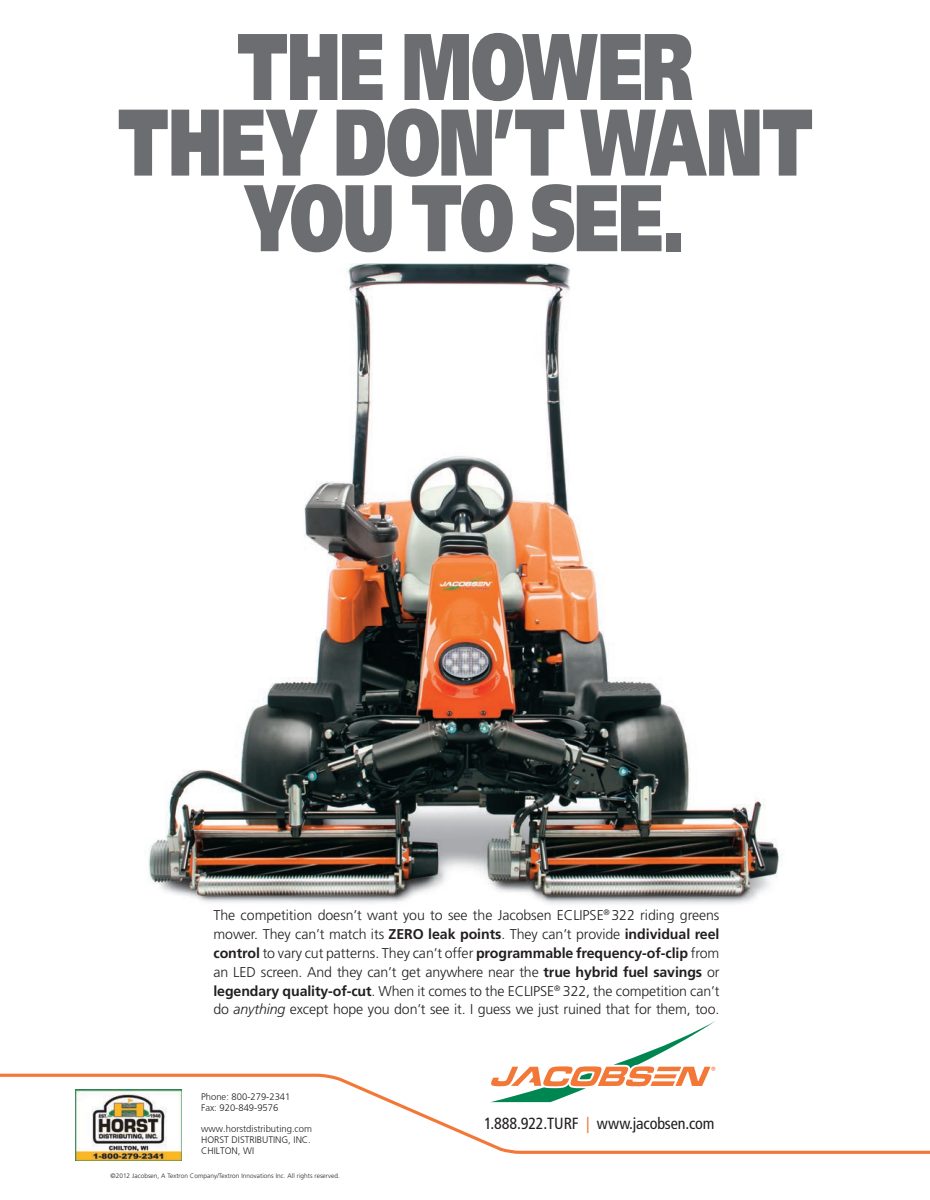
<style>
.page{position:relative;width:930px;height:1200px;background:#fff}
.page>*{position:absolute;margin:0;border:0;box-sizing:border-box;transform-origin:0 0}
.t1{font:900 94.5px/75.6px "Frutiger LT Std";letter-spacing:-.015em;color:#6c6d70;text-align:center;scale:.7 1}
.t2{font:condensed 16.2px "Frutiger";letter-spacing:-.01em;color:#231f20}
.t3{font:300 14.1px/18.9px "Frutiger LT Std";letter-spacing:-.01em;color:#231f20;text-align:justify}
.t4{font:300 9.45px/10.6px "Frutiger";color:#231f20}
.t5{font:300 6.45px "Frutiger LT Std";letter-spacing:.01em;color:#231f20}
.s1{font-weight:700}
.s2{font-style:italic}
.s3{color:#f37736}
</style>
<div class="page">
<svg style="left:0;top:1073px;width:930px;height:81px"></svg>
<svg style="left:491px;top:1021px;width:225px;height:81px"></svg>
<img style="left:148px;top:264px;width:632px;height:640px">
<img style="left:75px;top:1090px;width:107px;height:71px">
<h1 class="t1" style="left:118px;top:29px;width:994px">THE MOWER<br>THEY DON’T WANT<br>YOU TO SEE.</h1>
<p class="t3" style="left:213px;top:906px;width:508px">The competition doesn’t want you to see the Jacobsen ECLIPSE<sup>®</sup> 322 riding greens mower. They can’t match its <span class="s1">ZERO leak points</span>. They can’t provide <span class="s1">individual reel control</span> to vary cut patterns. They can’t offer <span class="s1">programmable frequency-of-clip</span> from an LED screen. And they can’t get anywhere near the <span class="s1">true hybrid fuel savings</span> or <span class="s1">legendary quality-of-cut</span>. When it comes to the ECLIPSE<sup>®</sup> 322, the competition can’t do <span class="s2">anything</span> except hope you don’t see it. I guess we just ruined that for them, too.</p>
<p class="t4" style="left:201px;top:1092px;width:91px">Phone: 800-279-2341<br>Fax: 920-849-9576</p>
<p class="t4" style="left:201px;top:1124px;width:112px;text-align:justify">www.horstdistributing.com HORST DISTRIBUTING, INC.<br>CHILTON, WI</p>
<p class="t5" style="left:111px;top:1172px;width:231px">©2012 Jacobsen, A Textron Company/Textron Innovations Inc. All rights reserved.</p>
<p class="t2" style="left:484px;top:1114px;width:232px">1.888.922.TURF <span class="s3">|</span> www.jacobsen.com</p>
</div>
